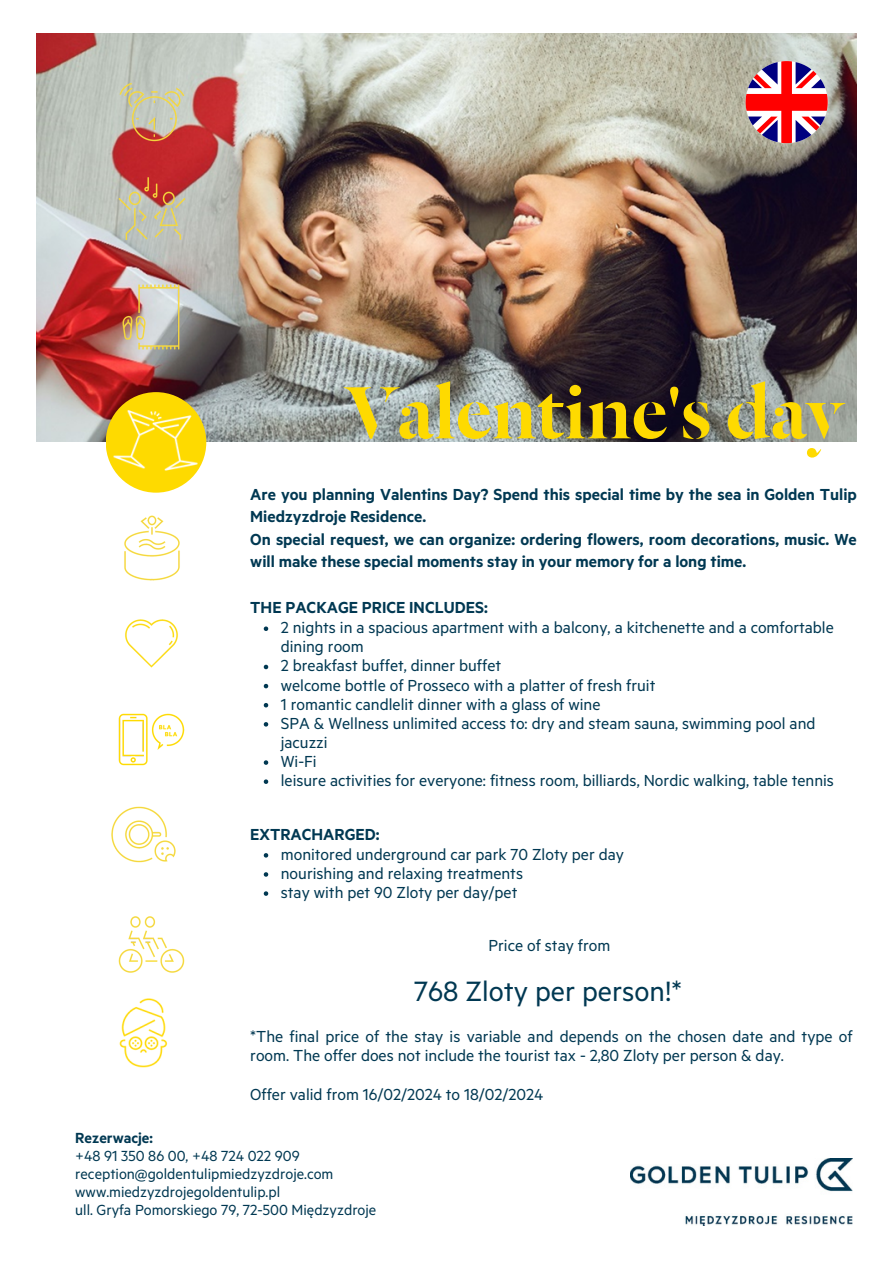
<style>
.page{position:relative;width:893px;height:1264px;background:#fff}
.page>*{position:absolute;margin:0;border:0;box-sizing:border-box;transform-origin:0 0}
.t1{font:500 81px "Dala Floda";color:#feda00}
.t2{font:31.5px "Metric";color:#003852}
.t3{font:18px/19px "Metric";color:#003852}
.t4{font:600 18px/22.5px "Metric";color:#003852}
.t5{font:16.5px "Metric";color:#003852}
.t6{font:600 16.5px "Metric";color:#003852}
</style>
<div class="page">
<img style="left:630px;top:1158px;width:222px;height:67px">
<img style="left:37px;top:34px;width:819px;height:408px">
<img style="left:99px;top:58px;width:106px;height:97px">
<img style="left:97px;top:264px;width:107px;height:106px">
<img style="left:97px;top:155px;width:109px;height:109px">
<img style="left:125px;top:619px;width:53px;height:49px">
<img style="left:124px;top:515px;width:56px;height:66px">
<img style="left:118px;top:916px;width:67px;height:57px">
<img style="left:111px;top:806px;width:65px;height:57px">
<img style="left:118px;top:713px;width:67px;height:53px">
<img style="left:106px;top:390px;width:100px;height:100px">
<img style="left:119px;top:998px;width:49px;height:70px">
<svg style="left:745px;top:61px;width:82px;height:82px"></svg>
<svg style="left:264px;top:626px;width:4px;height:5px"></svg>
<svg style="left:264px;top:664px;width:4px;height:5px"></svg>
<svg style="left:264px;top:684px;width:4px;height:4px"></svg>
<svg style="left:264px;top:703px;width:4px;height:4px"></svg>
<svg style="left:264px;top:722px;width:4px;height:4px"></svg>
<svg style="left:264px;top:760px;width:4px;height:4px"></svg>
<svg style="left:264px;top:779px;width:4px;height:5px"></svg>
<svg style="left:264px;top:853px;width:4px;height:4px"></svg>
<svg style="left:264px;top:872px;width:4px;height:4px"></svg>
<svg style="left:264px;top:891px;width:4px;height:4px"></svg>
<p class="t1" style="left:345px;top:378px;width:499px">Valentine's day</p>
<p class="t4" style="left:250px;top:484px;width:608px">Are you planning Valentins Day? Spend this special time by the sea in Golden Tulip<br>Miedzyzdroje Residence.</p>
<p class="t4" style="left:250px;top:529px;width:608px">On special request, we can organize: ordering flowers, room decorations, music. We will make these special moments stay in your memory for a long time.</p>
<p class="t4" style="left:250px;top:597px;width:239px">THE PACKAGE PRICE INCLUDES:</p>
<p class="t3" style="left:281px;top:619px;width:554px">2 nights in a spacious apartment with a balcony, a kitchenette and a comfortable dining room</p>
<p class="t3" style="left:281px;top:657px;width:222px">2 breakfast buffet, dinner buffet</p>
<p class="t3" style="left:281px;top:676px;width:376px">welcome bottle of Prosseco with a platter of fresh fruit</p>
<p class="t3" style="left:281px;top:695px;width:321px">1 romantic candlelit dinner with a glass of wine</p>
<p class="t3" style="left:281px;top:714px;width:536px">SPA &amp; Wellness unlimited access to: dry and steam sauna, swimming pool and jacuzzi</p>
<p class="t3" style="left:281px;top:753px;width:37px">Wi-Fi</p>
<p class="t3" style="left:281px;top:772px;width:554px">leisure activities for everyone: fitness room, billiards, Nordic walking, table tennis</p>
<p class="t4" style="left:250px;top:823px;width:131px">EXTRACHARGED:</p>
<p class="t3" style="left:281px;top:845px;width:345px">monitored underground car park 70 Zloty per day</p>
<p class="t3" style="left:281px;top:865px;width:244px">nourishing and relaxing treatments</p>
<p class="t3" style="left:281px;top:884px;width:238px">stay with pet 90 Zloty per day/pet</p>
<p class="t3" style="left:488px;top:937px;width:123px">Price of stay from</p>
<p class="t2" style="left:414px;top:976px;width:269px">768 Zloty per person!*</p>
<p class="t3" style="left:250px;top:1028px;width:604px">*The final price of the stay is variable and depends on the chosen date and type of room. The offer does not include the tourist tax - 2,80 Zloty per person &amp; day.</p>
<p class="t3" style="left:250px;top:1085px;width:294px">Offer valid from 16/02/2024 to 18/02/2024</p>
<p class="t6" style="left:75px;top:1130px;width:79px">Rezerwacje:</p>
<p class="t5" style="left:75px;top:1148px;width:226px">+48 91 350 86 00, +48 724 022 909</p>
<p class="t5" style="left:75px;top:1166px;width:259px">reception@goldentulipmiedzyzdroje.com</p>
<p class="t5" style="left:75px;top:1184px;width:206px">www.miedzyzdrojegoldentulip.pl</p>
<p class="t5" style="left:75px;top:1202px;width:302px">ull. Gryfa Pomorskiego 79, 72-500 Międzyzdroje</p>
</div>
